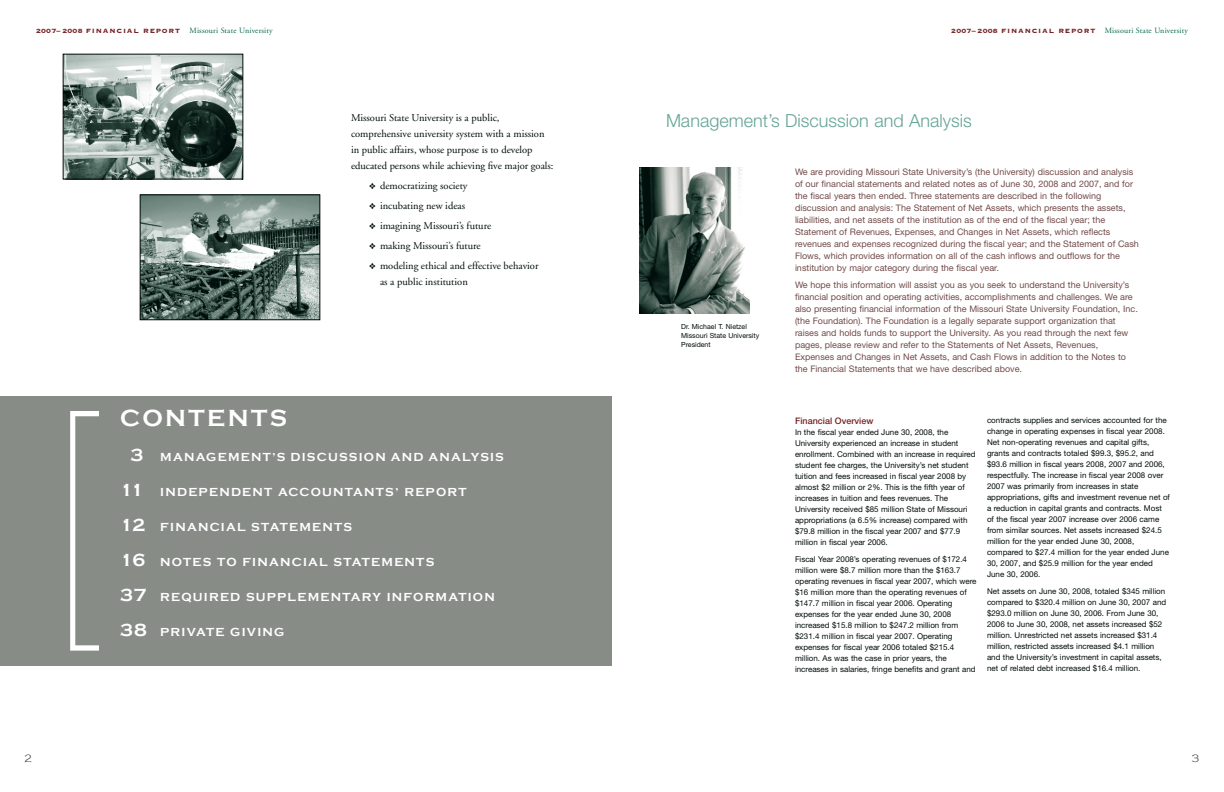
<style>
.page{position:relative;width:1224px;height:792px;background:#fff}
.page>*{position:absolute;margin:0;border:0;box-sizing:border-box;transform-origin:0 0}
.t1{font:700 24px "Copperplate Gothic";letter-spacing:.1em;color:#fff}
.t2{font:300 18px "Helvetica Neue";color:#66a495}
.t3{font:700 12px "Copperplate Gothic";letter-spacing:.1em;color:#fff}
.t4{font:300 11px "Copperplate Gothic";color:#454e48}
.t5{font:10.5px/16px "Adobe Garamond";color:#000d0b}
.t6{font:9px/12px "Helvetica Neue";color:#724b4a}
.t7{font:500 9px "Helvetica Neue";color:#762123}
.t8{font:8px/11px "Helvetica Neue";color:#000d0b}
.t9{font:8px "Copperplate Thirty Three BC";letter-spacing:.1em;color:#762123}
.t10{font:7px/9px "Helvetica Neue";color:#000d0b}
.s1{font-family:"Adobe Garamond";color:#00674e}
.s2{font-size:18px}
</style>
<div class="page">
<img style="left:640px;top:168px;width:109px;height:146px">
<div style="left:0;top:396px;width:612px;height:270px;background:#878c87"></div>
<svg style="left:70px;top:411px;width:29px;height:240px"></svg>
<img style="left:65px;top:56px;width:176px;height:121px">
<div style="left:63px;top:54px;width:180px;height:125px;border:1px solid #000d0b"></div>
<img style="left:142px;top:197px;width:176px;height:121px">
<div style="left:140px;top:195px;width:180px;height:125px;border:1px solid #000d0b"></div>
<p class="t9" style="left:36px;top:27px;width:238px">2007– 2008 Financial Repor t <span class="s1">Missouri State University</span></p>
<h3 class="t5" style="left:351px;top:110px;width:204px">Missouri State University is a public, comprehensive university system with a mission in public affairs, whose purpose is to develop educated persons while achieving five major goals:</h3>
<h3 class="t5" style="left:369px;top:178px;width:100px">❖ democratizing society</h3>
<h3 class="t5" style="left:369px;top:198px;width:98px">❖ incubating new ideas</h3>
<h3 class="t5" style="left:369px;top:218px;width:124px">❖ imagining Missouri’s future</h3>
<h3 class="t5" style="left:369px;top:238px;width:113px">❖ making Missouri’s future</h3>
<h3 class="t5" style="left:380px;top:258px;width:160px;text-indent:-11px">❖ modeling ethical and effective behavior as a public institution</h3>
<h3 class="t4" style="left:24px;top:753px;width:9px">2</h3>
<h1 class="t1" style="left:120px;top:405px;width:168px">CONTENTS</h1>
<h3 class="t3" style="left:131px;top:450px;width:375px"><span class="s2">3</span> MANAGEMENT’S DISCUSSION AND ANALYSIS</h3>
<h3 class="t3" style="left:120px;top:485px;width:170px"><span class="s2">11</span> INDEPENDENT ACC</h3>
<h3 class="t3" style="left:311px;top:485px;width:157px">OUNTANTS’ REPORT</h3>
<h3 class="t3" style="left:120px;top:520px;width:233px"><span class="s2">12</span> FINANCIAL STATEMENTS</h3>
<h3 class="t3" style="left:120px;top:555px;width:316px"><span class="s2">16</span> NOTES TO FINANCIAL STATEMENTS</h3>
<h3 class="t3" style="left:120px;top:590px;width:376px"><span class="s2">37</span> REQUIRED SUPPLEMENTARY INFORMATION</h3>
<h3 class="t3" style="left:120px;top:625px;width:166px"><span class="s2">38</span> PRIVATE GIVING</h3>
<p class="t9" style="left:951px;top:27px;width:238px">2007– 2008 Financial Repor t <span class="s1">Missouri State University</span></p>
<h2 class="t2" style="left:666px;top:110px;width:307px">Management’s Discussion and Analysis</h2>
<p class="t10" style="left:681px;top:322px;width:80px">Dr. Michael T. Nietzel<br>Missouri State University<br>President</p>
<p class="t6" style="left:795px;top:165px;width:345px">We are providing Missouri State University’s (the University) discussion and analysis of our financial statements and related notes as of June 30, 2008 and 2007, and for the fiscal years then ended. Three statements are described in the following discussion and analysis: The Statement of Net Assets, which presents the assets, liabilities, and net assets of the institution as of the end of the fiscal year; the Statement of Revenues, Expenses, and Changes in Net Assets, which reflects revenues and expenses recognized during the fiscal year; and the Statement of Cash Flows, which provides information on all of the cash inflows and outflows for the institution by major category during the fiscal year.</p>
<p class="t6" style="left:795px;top:279px;width:344px">We hope this information will assist you as you seek to understand the University’s financial position and operating activities, accomplishments and challenges. We are also presenting financial information of the Missouri State University Foundation, Inc. (the Foundation). The Foundation is a legally separate support organization that raises and holds funds to support the University. As you read through the next few pages, please review and refer to the Statements of Net Assets, Revenues, Expenses and Changes in Net Assets, and Cash Flows in addition to the Notes to the Financial Statements that we have described above.</p>
<p class="t7" style="left:795px;top:415px;width:80px">Financial Overview</p>
<p class="t8" style="left:795px;top:426px;width:182px">In the fiscal year ended June 30, 2008, the University experienced an increase in student enrollment. Combined with an increase in required student fee charges, the University’s net student tuition and fees increased in fiscal year 2008 by almost $2 million or 2%. This is the fifth year of increases in tuition and fees revenues. The University received $85 million State of Missouri appropriations (a 6.5% increase) compared with $79.8 million in the fiscal year 2007 and $77.9 million in fiscal year 2006.</p>
<p class="t8" style="left:795px;top:553px;width:183px">Fiscal Year 2008’s operating revenues of $172.4 million were $8.7 million more than the $163.7 operating revenues in fiscal year 2007, which were $16 million more than the operating revenues of $147.7 million in fiscal year 2006. Operating expenses for the year ended June 30, 2008 increased $15.8 million to $247.2 million from $231.4 million in fiscal year 2007. Operating expenses for fiscal year 2006 totaled $215.4 million. As was the case in prior years, the increases in salaries, fringe benefits and grant and</p>
<p class="t8" style="left:987px;top:415px;width:184px">contracts supplies and services accounted for the change in operating expenses in fiscal year 2008.<br>Net non-operating revenues and capital gifts, grants and contracts totaled $99.3, $95.2, and $93.6 million in fiscal years 2008, 2007 and 2006, respectfully. The increase in fiscal year 2008 over 2007 was primarily from increases in state appropriations, gifts and investment revenue net of a reduction in capital grants and contracts. Most of the fiscal year 2007 increase over 2006 came from similar sources. Net assets increased $24.5 million for the year ended June 30, 2008, compared to $27.4 million for the year ended June 30, 2007, and $25.9 million for the year ended June 30, 2006.</p>
<p class="t8" style="left:987px;top:585px;width:181px">Net assets on June 30, 2008, totaled $345 million compared to $320.4 million on June 30, 2007 and $293.0 million on June 30, 2006. From June 30, 2006 to June 30, 2008, net assets increased $52 million. Unrestricted net assets increased $31.4 million, restricted assets increased $4.1 million and the University’s investment in capital assets, net of related debt increased $16.4 million.</p>
<h3 class="t4" style="left:1191px;top:753px;width:9px">3</h3>
</div>
